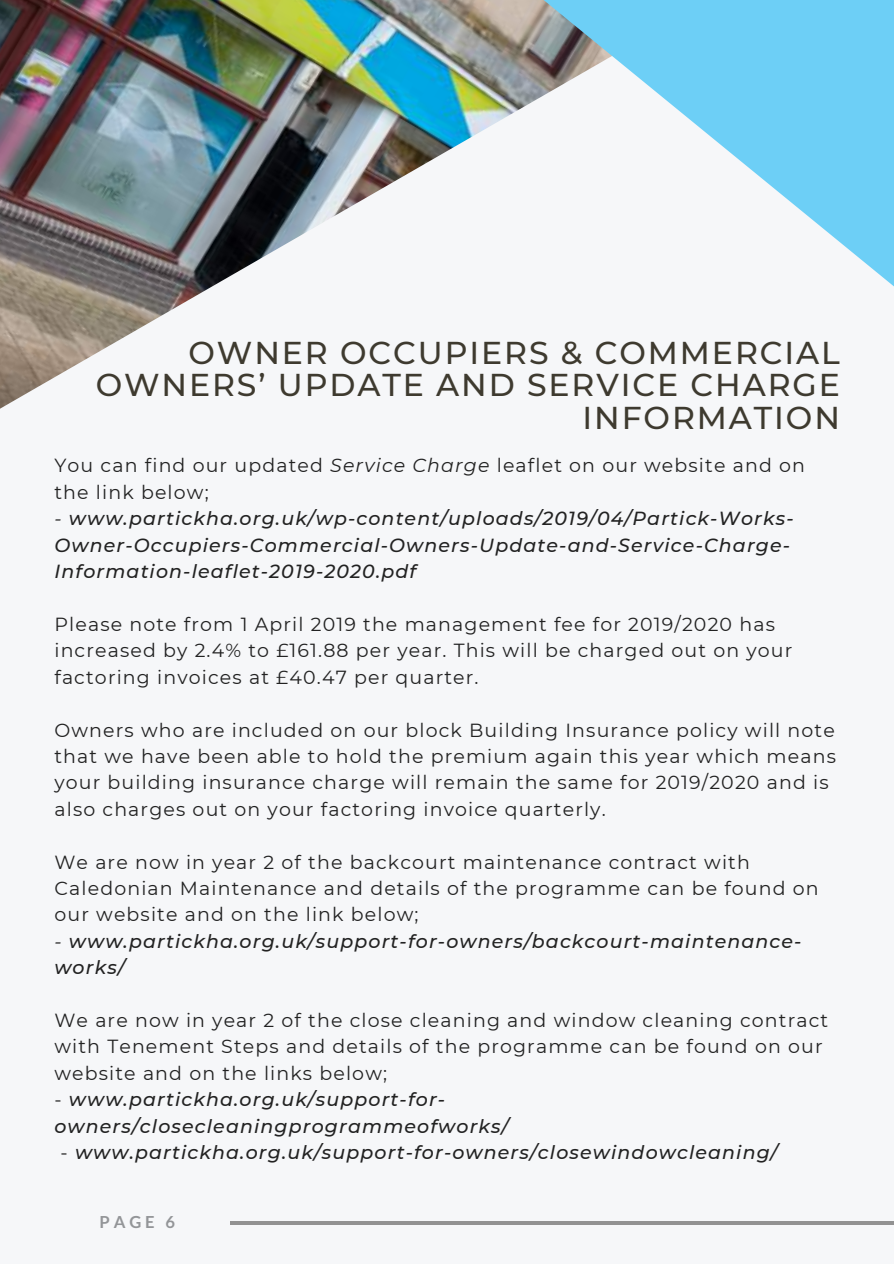
<style>
.page{position:relative;width:894px;height:1264px;background:#fff}
.page>*{position:absolute;margin:0;border:0;box-sizing:border-box;transform-origin:0 0}
.t1{font:500 31.5px/32.7px "Montserrat";letter-spacing:.06em;color:#3e3a2f;text-align:right}
.t2{font:18.9px/26.4px "Montserrat";letter-spacing:.06em;color:#222}
.t3{font:italic 500 18.9px/26.4px "Montserrat";letter-spacing:.06em;color:#222}
.t4{font:700 16.5px "Lato";color:#939598}
.s1{font-style:italic}
.s2{font-weight:400}
.s3{font-weight:400;font-style:normal}
</style>
<div class="page">
<div style="left:0;top:0;width:893px;height:1263px;background:#f6f7f9"></div>
<img style="left:0;top:0;width:295px;height:409px">
<img style="left:295px;top:0;width:598px;height:286px">
<hr style="left:230px;top:1221px;width:663px;height:3px;background:#929292">
<h1 class="t1" style="left:96px;top:336px;width:745px">OWNER OCCUPIERS &amp; COMMERCIAL<br>OWNERS’ UPDATE AND SERVICE CHARGE<br>INFORMATION</h1>
<p class="t2" style="left:54px;top:452px;width:751px">You can find our updated <span class="s1">Service Charge</span> leaflet on our website and on the link below;</p>
<p class="t3" style="left:54px;top:505px;width:740px"><span class="s2">-</span> www.partickha.org.uk/wp-content/uploads/2019/04/Partick-Works-<br>Owner-Occupiers-Commercial-Owners-Update-and-Service-Charge-<br>Information-leaflet-2019-2020.pdf</p>
<p class="t2" style="left:54px;top:611px;width:739px">Please note from 1 April 2019 the management fee for 2019/2020 has increased by 2.4% to £161.88 per year. This will be charged out on your factoring invoices at £40.47 per quarter.</p>
<p class="t2" style="left:54px;top:716px;width:782px">Owners who are included on our block Building Insurance policy will note that we have been able to hold the premium again this year which means your building insurance charge will remain the same for 2019/2020 and is also charges out on your factoring invoice quarterly.</p>
<p class="t2" style="left:54px;top:848px;width:765px">We are now in year 2 of the backcourt maintenance contract with<br>Caledonian Maintenance and details of the programme can be found on our website and on the link below;</p>
<p class="t3" style="left:54px;top:927px;width:748px"><span class="s2">-</span> www.partickha.org.uk/support-for-owners/backcourt-maintenance&shy;works/</p>
<p class="t2" style="left:54px;top:1007px;width:775px">We are now in year 2 of the close cleaning and window cleaning contract with Tenement Steps and details of the programme can be found on our website and on the links below;</p>
<p class="t3" style="left:54px;top:1086px;width:455px"><span class="s3">-</span> www.partickha.org.uk/support-for&shy;owners/closecleaningprogrammeofworks/</p>
<p class="t3" style="left:60px;top:1139px;width:718px"><span class="s3">-</span> www.partickha.org.uk/support-for-owners/closewindowcleaning/</p>
<p class="t4" style="left:100px;top:1211px;width:77px">PAGE 6</p>
</div>
